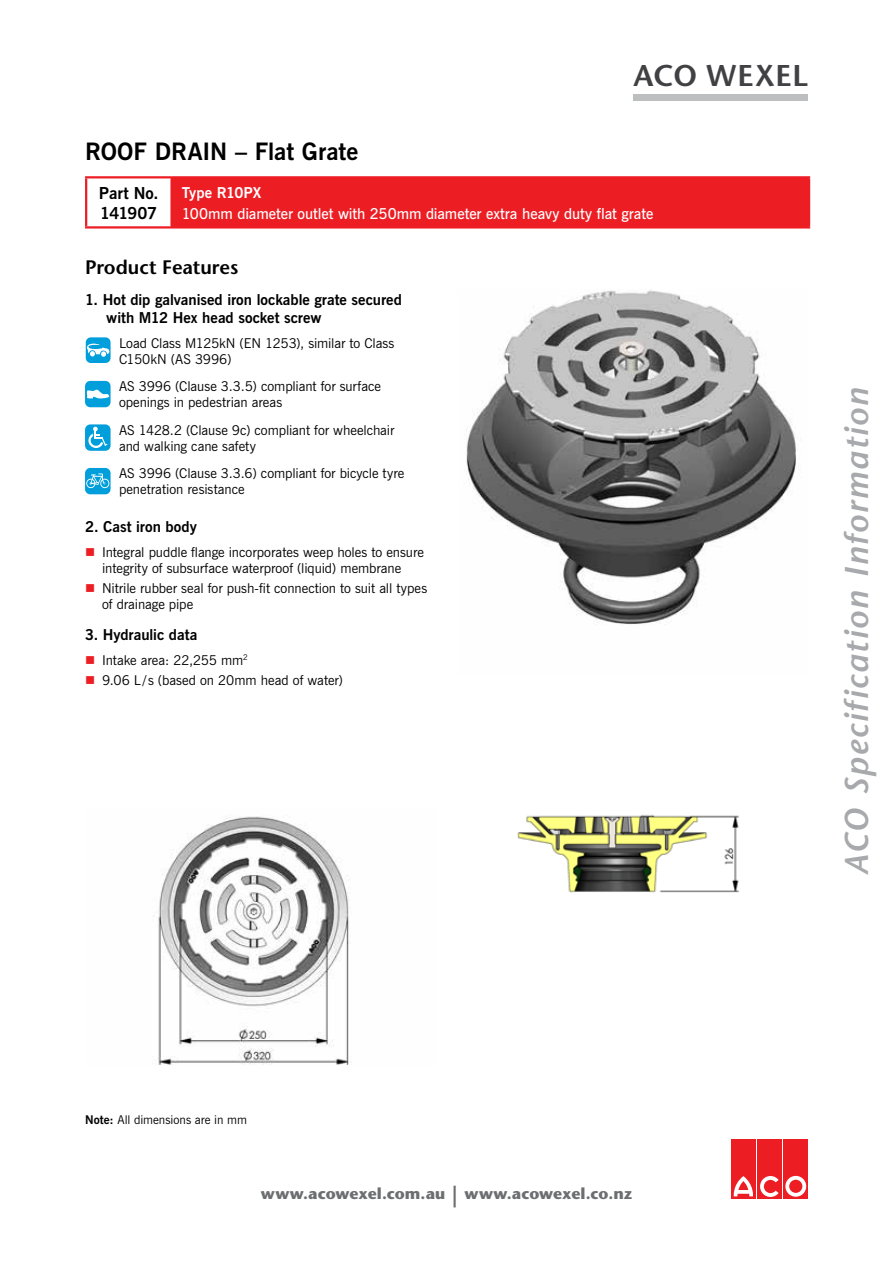
<style>
.page{position:relative;width:893px;height:1263px;background:#fff}
.page>*{position:absolute;margin:0;border:0;box-sizing:border-box;transform-origin:0 0}
.t1{font:italic 600 33px "Stone Sans";letter-spacing:.045em;color:#a7a9ac}
.t2{font:600 30px "Stone Sans";letter-spacing:.015em;color:#414042}
.t3{font:700 24px "News Gothic BT";color:#000}
.t4{font:600 19.5px "Stone Sans";letter-spacing:-.005em;color:#000}
.t5{font:700 16.5px/19.5px "News Gothic BT";letter-spacing:-.015em;color:#000}
.t6{font:700 15.75px "Stone Sans";letter-spacing:.005em;color:#6d6e71}
.t7{font:700 15px/18px "News Gothic BT";color:#000}
.t8{font:600 15px "News Gothic BT";letter-spacing:-.005em;color:#fff}
.t9{font:700 15px "News Gothic BT";letter-spacing:-.02em;color:#fff}
.t10{font:13.5px/16.2px "News Gothic BT";letter-spacing:-.005em;color:#000}
.t11{font:12px "News Gothic BT";color:#000}
.s1{color:#ed1d24}
.s2{font-weight:700}
.s3{font-size:21.75px}
</style>
<div class="page">
<div style="left:731px;top:1140px;width:25px;height:59px;background:#ed1d24"></div>
<div style="left:757px;top:1140px;width:25px;height:59px;background:#ed1d24"></div>
<div style="left:784px;top:1140px;width:24px;height:59px;background:#ed1d24"></div>
<svg style="left:785px;top:1176px;width:21px;height:21px"></svg>
<svg style="left:760px;top:1176px;width:19px;height:21px"></svg>
<svg style="left:733px;top:1176px;width:20px;height:20px"></svg>
<div style="left:634px;top:94px;width:174px;height:7px;background:#bcbec0"></div>
<div style="left:86px;top:337px;width:25px;height:26px;background:#009edb;border-radius:5px"></div>
<svg style="left:85px;top:344px;width:24px;height:13px"></svg>
<div style="left:85px;top:381px;width:26px;height:26px;background:#009edb;border-radius:5px"></div>
<svg style="left:86px;top:389px;width:23px;height:10px"></svg>
<div style="left:85px;top:424px;width:26px;height:27px;background:#009edb;border-radius:5px"></div>
<svg style="left:88px;top:427px;width:19px;height:21px"></svg>
<div style="left:85px;top:468px;width:26px;height:26px;background:#009edb;border-radius:5px"></div>
<svg style="left:86px;top:473px;width:23px;height:15px"></svg>
<img style="left:466px;top:289px;width:334px;height:336px">
<div style="left:171px;top:177px;width:638px;height:50px;background:#ed1d24"></div>
<hr style="left:170px;top:178px;width:2px;height:48px;background:#ed1d24">
<hr style="left:85px;top:176px;width:86px;height:2px;background:#ed1d24">
<hr style="left:85px;top:178px;width:2px;height:48px;background:#ed1d24">
<hr style="left:171px;top:176px;width:639px;height:2px;background:#ed1d24">
<hr style="left:808px;top:178px;width:2px;height:48px;background:#ed1d24">
<hr style="left:85px;top:226px;width:86px;height:3px;background:#ed1d24">
<hr style="left:171px;top:226px;width:639px;height:3px;background:#ed1d24">
<img style="left:153px;top:816px;width:196px;height:249px">
<img style="left:517px;top:814px;width:222px;height:79px">
<h2 class="t2" style="left:634px;top:58px;width:176px">ACO WEXEL</h2>
<h3 class="t3" style="left:85px;top:136px;width:275px">ROOF DRAIN – Flat Grate</h3>
<p class="t5" style="left:99px;top:183px;width:61px">Part No.<br>141907</p>
<p class="t9" style="left:182px;top:183px;width:81px">Type R10PX</p>
<p class="t8" style="left:182px;top:204px;width:473px">100mm diameter outlet with 250mm diameter extra heavy duty flat grate</p>
<h3 class="t4" style="left:85px;top:255px;width:155px">Product Features</h3>
<p class="t7" style="left:106px;top:290px;width:297px;text-indent:-21px">1. Hot dip galvanised iron lockable grate secured with M12 Hex head socket screw</p>
<p class="t10" style="left:119px;top:335px;width:277px">Load Class M125kN (EN 1253), similar to Class<br>C150kN (AS 3996)</p>
<p class="t10" style="left:119px;top:378px;width:264px">AS 3996 (Clause 3.3.5) compliant for surface openings in pedestrian areas</p>
<p class="t10" style="left:119px;top:422px;width:277px">AS 1428.2 (Clause 9c) compliant for wheelchair and walking cane safety</p>
<p class="t10" style="left:119px;top:465px;width:287px">AS 3996 (Clause 3.3.6) compliant for bicycle tyre penetration resistance</p>
<p class="t7" style="left:85px;top:517px;width:113px">2. Cast iron body</p>
<p class="t10" style="left:85px;top:544px;width:340px;text-align:center"><span class="s1">■</span> Integral puddle flange incorporates weep holes to ensure integrity of subsurface waterproof (liquid) membrane</p>
<p class="t10" style="left:102px;top:580px;width:327px;text-indent:-17px"><span class="s1">■</span> Nitrile rubber seal for push-fit connection to suit all types of drainage pipe</p>
<p class="t7" style="left:85px;top:626px;width:114px">3. Hydraulic data</p>
<p class="t10" style="left:85px;top:652px;width:164px"><span class="s1">■</span> Intake area: 22,255 mm<sup>2</sup></p>
<p class="t10" style="left:85px;top:672px;width:260px"><span class="s1">■</span> 9.06 L/ s (based on 20mm head of water)</p>
<h1 class="t1" style="left:837px;top:875px;width:489px;rotate:-90deg">ACO Specification Information</h1>
<p class="t11" style="left:85px;top:1113px;width:163px"><span class="s2">Note:</span> All dimensions are in mm</p>
<p class="t6" style="left:261px;top:1184px;width:373px">www.acowexel.com.au <span class="s3">|</span> www.acowexel.co.nz</p>
</div>
